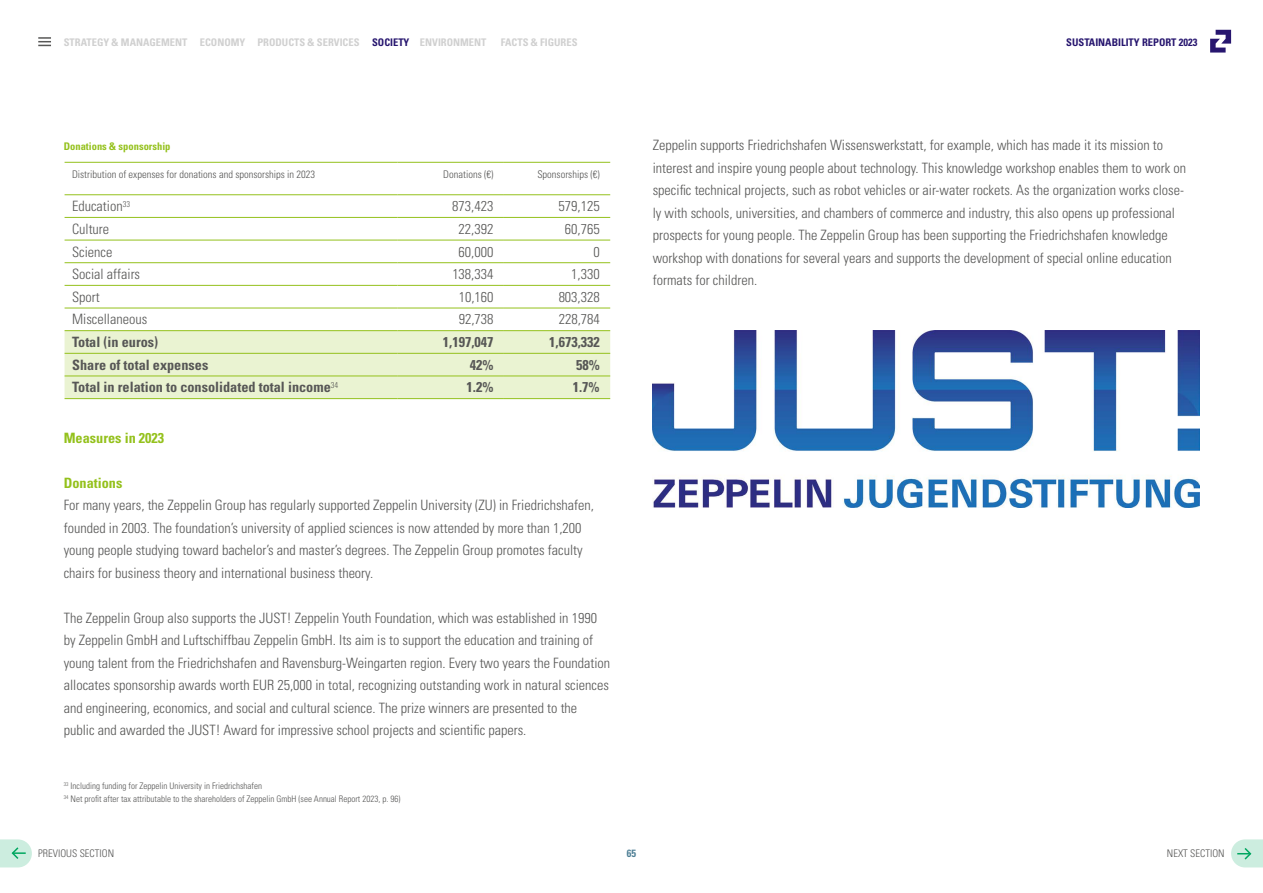
<style>
.page{position:relative;width:1263px;height:893px;background:#fff}
.page>*{position:absolute;margin:0;border:0;box-sizing:border-box;transform-origin:0 0}
.t1{font:300 condensed 14.25px/22.5px "Univers LT Std";color:#575756}
.t2{font:700 condensed 14.25px "Univers LT Std";color:#575756}
.t3{font:700 condensed 14.25px "Univers LT Std";color:#94c11c}
.t4{font:300 condensed 10.5px "Univers LT Std";color:#575756}
.t5{font:700 condensed 10.5px "Univers LT Std";color:#d0d0d0}
.t6{font:700 condensed 10.5px "Univers LT Std";color:#27166f}
.t7{font:700 condensed 10.5px "Univers LT Std";color:#94c11c}
.t8{font:700 condensed 10.5px "Univers LT Std";color:#4f8096}
.t9{font:300 condensed 9px/13.5px "Univers LT Std";color:#575756}
.s1{color:#27166f}
</style>
<div class="page">
<svg style="left:1210px;top:30px;width:21px;height:23px"></svg>
<svg style="left:38px;top:37px;width:13px;height:9px"></svg>
<div style="left:65px;top:331px;width:545px;height:67px;background:#eaf3d2"></div>
<hr style="left:65px;top:162px;width:333px;height:1px;background:#94c11c">
<hr style="left:398px;top:162px;width:106px;height:1px;background:#94c11c">
<hr style="left:504px;top:162px;width:106px;height:1px;background:#94c11c">
<hr style="left:65px;top:194px;width:333px;height:1px;background:#94c11c">
<hr style="left:398px;top:194px;width:106px;height:1px;background:#94c11c">
<hr style="left:504px;top:194px;width:106px;height:1px;background:#94c11c">
<hr style="left:65px;top:217px;width:333px;height:1px;background:#94c11c">
<hr style="left:398px;top:217px;width:106px;height:1px;background:#94c11c">
<hr style="left:504px;top:217px;width:106px;height:1px;background:#94c11c">
<hr style="left:65px;top:240px;width:333px;height:1px;background:#94c11c">
<hr style="left:398px;top:240px;width:106px;height:1px;background:#94c11c">
<hr style="left:504px;top:240px;width:106px;height:1px;background:#94c11c">
<hr style="left:65px;top:262px;width:333px;height:1px;background:#94c11c">
<hr style="left:398px;top:262px;width:106px;height:1px;background:#94c11c">
<hr style="left:504px;top:262px;width:106px;height:1px;background:#94c11c">
<hr style="left:65px;top:285px;width:333px;height:1px;background:#94c11c">
<hr style="left:398px;top:285px;width:106px;height:1px;background:#94c11c">
<hr style="left:504px;top:285px;width:106px;height:1px;background:#94c11c">
<hr style="left:65px;top:308px;width:333px;height:1px;background:#94c11c">
<hr style="left:398px;top:308px;width:106px;height:1px;background:#94c11c">
<hr style="left:504px;top:308px;width:106px;height:1px;background:#94c11c">
<hr style="left:65px;top:330px;width:333px;height:1px;background:#94c11c">
<hr style="left:398px;top:330px;width:106px;height:1px;background:#94c11c">
<hr style="left:504px;top:330px;width:106px;height:1px;background:#94c11c">
<hr style="left:65px;top:353px;width:333px;height:1px;background:#94c11c">
<hr style="left:398px;top:353px;width:106px;height:1px;background:#94c11c">
<hr style="left:504px;top:353px;width:106px;height:1px;background:#94c11c">
<hr style="left:65px;top:376px;width:333px;height:1px;background:#94c11c">
<hr style="left:398px;top:376px;width:106px;height:1px;background:#94c11c">
<hr style="left:504px;top:376px;width:106px;height:1px;background:#94c11c">
<hr style="left:65px;top:398px;width:333px;height:1px;background:#94c11c">
<hr style="left:398px;top:398px;width:106px;height:1px;background:#94c11c">
<hr style="left:504px;top:398px;width:106px;height:1px;background:#94c11c">
<img style="left:653px;top:330px;width:546px;height:177px">
<svg style="left:0;top:839px;width:32px;height:28px"></svg>
<svg style="left:1231px;top:839px;width:32px;height:28px"></svg>
<p class="t5" style="left:64px;top:36px;width:424px">STRATEGY &amp; MANAGEMENT ECONOMY PRODUCTS &amp; SERVICES <span class="s1">SOCIETY</span> ENVIRONMENT</p>
<p class="t5" style="left:501px;top:36px;width:78px">FACTS &amp; FIGURES</p>
<p class="t7" style="left:64px;top:140px;width:108px">Donations &amp; sponsorship</p>
<p class="t4" style="left:72px;top:168px;width:245px">Distribution of expenses for donations and sponsorships in 2023</p>
<p class="t4" style="left:443px;top:168px;width:52px">Donations (€)</p>
<p class="t4" style="left:537px;top:168px;width:64px">Sponsorships (€)</p>
<p class="t1" style="left:72px;top:195px;width:60px">Education<sup>33</sup></p>
<p class="t1" style="left:452px;top:195px;width:43px">873,423</p>
<p class="t1" style="left:559px;top:195px;width:43px">579,125</p>
<p class="t1" style="left:72px;top:218px;width:39px">Culture</p>
<p class="t1" style="left:459px;top:218px;width:36px">22,392</p>
<p class="t1" style="left:565px;top:218px;width:36px">60,765</p>
<p class="t1" style="left:72px;top:240px;width:42px">Science</p>
<p class="t1" style="left:459px;top:240px;width:36px">60,000</p>
<p class="t1" style="left:593px;top:240px;width:8px">0</p>
<p class="t1" style="left:72px;top:263px;width:70px">Social affairs</p>
<p class="t1" style="left:452px;top:263px;width:43px">138,334</p>
<p class="t1" style="left:571px;top:263px;width:30px">1,330</p>
<p class="t1" style="left:72px;top:286px;width:29px">Sport</p>
<p class="t1" style="left:459px;top:286px;width:36px">10,160</p>
<p class="t1" style="left:559px;top:286px;width:43px">803,328</p>
<p class="t1" style="left:72px;top:308px;width:77px">Miscellaneous</p>
<p class="t1" style="left:459px;top:308px;width:36px">92,738</p>
<p class="t1" style="left:559px;top:308px;width:43px">228,784</p>
<p class="t2" style="left:72px;top:333px;width:88px">Total (in euros)</p>
<p class="t2" style="left:443px;top:333px;width:52px">1,197,047</p>
<p class="t2" style="left:549px;top:333px;width:52px">1,673,332</p>
<p class="t2" style="left:72px;top:356px;width:138px">Share of total expenses</p>
<p class="t2" style="left:470px;top:356px;width:25px">42%</p>
<p class="t2" style="left:576px;top:356px;width:25px">58%</p>
<p class="t2" style="left:72px;top:379px;width:267px">Total in relation to consolidated total income<sup>34</sup></p>
<p class="t2" style="left:466px;top:379px;width:28px">1.2%</p>
<p class="t2" style="left:573px;top:379px;width:28px">1.7%</p>
<p class="t3" style="left:64px;top:429px;width:102px">Measures in 2023</p>
<p class="t3" style="left:64px;top:474px;width:60px">Donations</p>
<p class="t1" style="left:64px;top:494px;width:532px">For many years, the Zeppelin Group has regularly supported Zeppelin University (ZU) in Friedrichshafen, founded in 2003. The foundation’s university of applied sciences is now attended by more than 1,200 young people studying toward bachelor’s and master’s degrees. The Zeppelin Group promotes faculty chairs for business theory and international business theory.</p>
<p class="t1" style="left:64px;top:606px;width:548px">The Zeppelin Group also supports the JUST! Zeppelin Youth Foundation, which was established in 1990 by Zeppelin GmbH and Luftschiffbau Zeppelin GmbH. Its aim is to support the education and training of young talent from the Friedrichshafen and Ravensburg-Weingarten region. Every two years the Foundation allocates sponsorship awards worth EUR 25,000 in total, recognizing outstanding work in natural sciences and engineering, economics, and social and cultural science. The prize winners are presented to the public and awarded the JUST! Award for impressive school projects and scientific papers.</p>
<p class="t9" style="left:64px;top:779px;width:338px"><sup>33</sup> Including funding for Zeppelin University in Friedrichshafen<br><sup>34</sup> Net profit after tax attributable to the shareholders of Zeppelin GmbH (see Annual Report 2023, p. 96)</p>
<p class="t6" style="left:1066px;top:36px;width:133px">SUSTAINABILITY REPORT 2023</p>
<p class="t1" style="left:653px;top:134px;width:535px">Zeppelin supports Friedrichshafen Wissenswerkstatt, for example, which has made it its mission to interest and inspire young people about technology. This knowledge workshop enables them to work on specific technical projects, such as robot vehicles or air-water rockets. As the organization works close&shy;ly with schools, universities, and chambers of commerce and industry, this also opens up professional prospects for young people. The Zeppelin Group has been supporting the Friedrichshafen knowledge workshop with donations for several years and supports the development of special online education formats for children.</p>
<p class="t4" style="left:38px;top:847px;width:77px">PREVIOUS SECTION</p>
<p class="t4" style="left:1167px;top:847px;width:59px">NEXT SECTION</p>
<p class="t8" style="left:627px;top:847px;width:11px">65</p>
</div>
